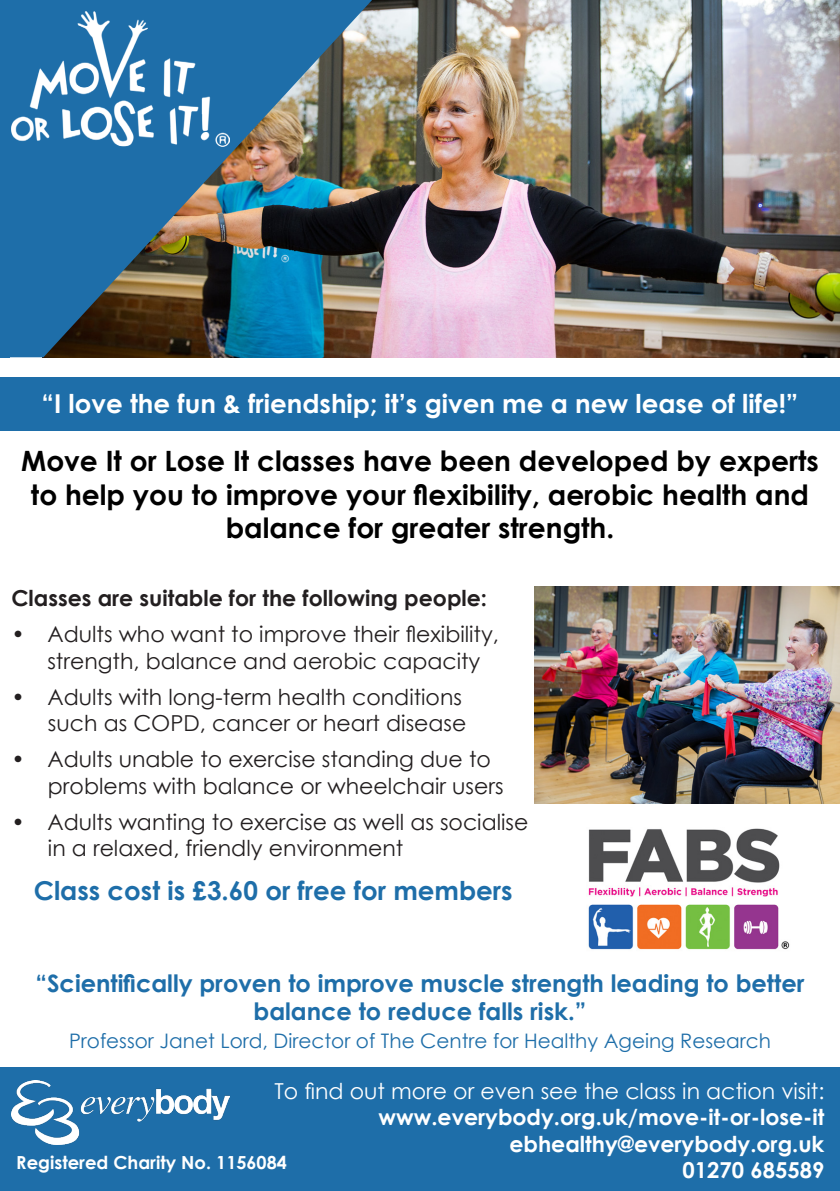
<style>
.page{position:relative;width:840px;height:1191px;background:#fff}
.page>*{position:absolute;margin:0;border:0;box-sizing:border-box;transform-origin:0 0}
.t1{font:700 28px/33.6px "Century Gothic";color:#000;text-align:center}
.t2{font:700 26px "Century Gothic";color:#fff}
.t3{font:700 26px "Century Gothic";color:#1e6ea9}
.t4{font:700 24px/28.8px "Century Gothic";color:#1e6ea9;text-align:center}
.t5{font:22px/26.4px "Century Gothic";color:#231f20}
.t6{font:22px/26.4px "Century Gothic";color:#fff;text-align:right}
.t7{font:700 22px "Century Gothic";color:#231f20}
.t8{font:700 22px "Century Gothic";color:#fff}
.t9{font:20px "Century Gothic";color:#1e6ea9}
.t10{font:700 18px "Century Gothic";color:#fff}
.s1{font-weight:700}
</style>
<div class="page">
<div style="left:0;top:377px;width:839px;height:54px;background:#1e6ea9"></div>
<img style="left:372px;top:0;width:467px;height:357px">
<div style="left:0;top:1067px;width:839px;height:124px;background:#1e6ea9"></div>
<img style="left:588px;top:828px;width:202px;height:122px">
<img style="left:9px;top:0;width:363px;height:357px">
<img style="left:11px;top:11px;width:218px;height:135px">
<div style="left:0;top:0;width:9px;height:357px;background:#1e6ea9"></div>
<img style="left:534px;top:587px;width:305px;height:216px">
<img style="left:12px;top:1080px;width:218px;height:64px">
<p class="t2" style="left:42px;top:384px;width:757px">“I love the fun &amp; friendship; it’s given me a new lease of life!”</p>
<p class="t1" style="left:21px;top:443px;width:798px">Move It or Lose It classes have been developed by experts to help you to improve your flexibility, aerobic health and balance for greater strength.</p>
<p class="t7" style="left:11px;top:581px;width:477px">Classes are suitable for the following people:</p>
<p class="t5" style="left:47px;top:621px;width:453px;text-indent:-36px">• Adults who want to improve their flexibility, strength, balance and aerobic capacity</p>
<p class="t5" style="left:11px;top:683px;width:452px">• Adults with long-term health conditions</p>
<p class="t5" style="left:48px;top:709px;width:420px">such as COPD, cancer or heart disease</p>
<p class="t5" style="left:11px;top:745px;width:481px">• Adults unable to exercise standing due to</p>
<p class="t5" style="left:48px;top:772px;width:457px">problems with balance or wheelchair users</p>
<p class="t5" style="left:11px;top:808px;width:518px">• Adults wanting to exercise as well as socialise</p>
<p class="t5" style="left:48px;top:834px;width:357px">in a relaxed, friendly environment</p>
<p class="t3" style="left:34px;top:871px;width:480px">Class cost is £3.60 or free for members</p>
<p class="t4" style="left:36px;top:967px;width:769px">“Scientifically proven to improve muscle strength leading to better balance to reduce falls risk.”</p>
<p class="t9" style="left:69px;top:1027px;width:703px">Professor Janet Lord, Director of The Centre for Healthy Ageing Research</p>
<p class="t6" style="left:274px;top:1077px;width:551px">To find out more or even see the class in action visit: <span class="s1">www.everybody.org.uk/move-it-or-lose-it</span></p>
<p class="t8" style="left:509px;top:1127px;width:316px">ebhealthy@everybody.org.uk</p>
<p class="t8" style="left:682px;top:1153px;width:143px">01270 685589</p>
<p class="t10" style="left:16px;top:1149px;width:272px">Registered Charity No. 1156084</p>
</div>
